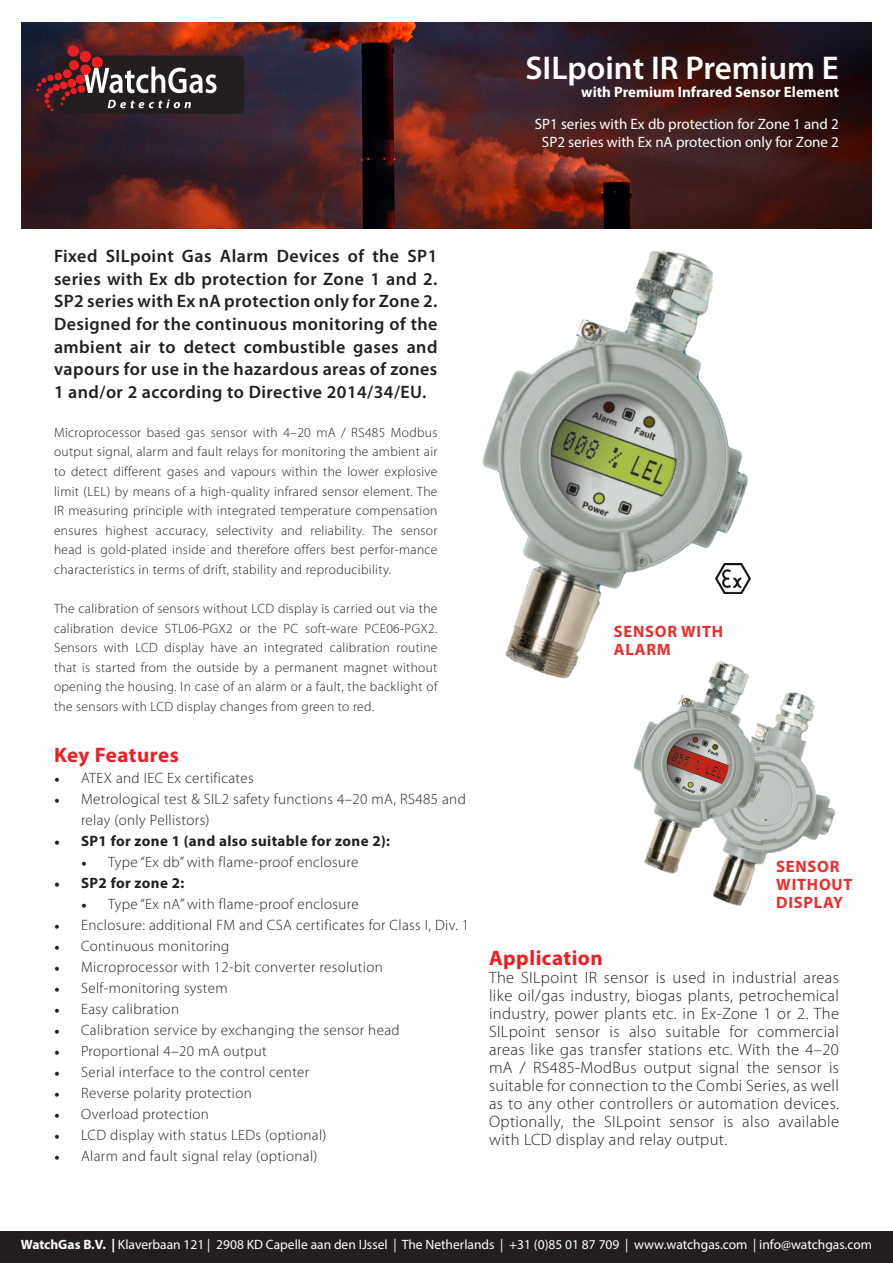
<style>
.page{position:relative;width:893px;height:1263px;background:#fff}
.page>*{position:absolute;margin:0;border:0;box-sizing:border-box;transform-origin:0 0}
.t1{font:600 33px "Myriad Pro";color:#fff}
.t2{font:700 21px "Myriad Pro";letter-spacing:.025em;color:#ee1d23}
.t3{font:600 18px/22.5px "Myriad Pro";letter-spacing:.025em;color:#231f20;text-align:justify}
.t4{font:300 16.5px/18px "Myriad Pro";letter-spacing:.025em;color:#231f20;text-align:justify}
.t5{font:700 16.5px/18px "Myriad Pro";letter-spacing:.045em;color:#ee2d2d}
.t6{font:300 15px/21px "Myriad Pro";letter-spacing:.025em;color:#231f20}
.t7{font:15px "Myriad Pro";color:#fff}
.t8{font:700 15px "Myriad Pro";letter-spacing:.025em;color:#231f20}
.t9{font:700 15px "Myriad Pro";color:#fff}
.t10{font:300 13.5px/19.5px "Myriad Pro";letter-spacing:.025em;color:#231f20;text-align:justify}
.t11{font:13.5px "Myriad Pro";color:#fff}
.s1{font-family:"Minion Pro";font-weight:400}
.s2{font-family:"Minion Pro"}
.s3{font-weight:700}
</style>
<div class="page">
<div style="left:0;top:1231px;width:893px;height:32px;background:#231f20"></div>
<img style="left:22px;top:22px;width:849px;height:207px">
<svg style="left:32px;top:42px;width:234px;height:81px;background:#4c3236"></svg>
<img style="left:482px;top:251px;width:266px;height:428px">
<img style="left:713px;top:698px;width:122px;height:208px">
<img style="left:587px;top:658px;width:223px;height:220px">
<img style="left:716px;top:563px;width:35px;height:31px">
<p class="t1" style="left:525px;top:47px;width:315px">SILpoint IR Premium E</p>
<p class="t9" style="left:581px;top:82px;width:259px">with Premium Infrared Sensor Element</p>
<p class="t7" style="left:535px;top:115px;width:306px">SP1 series with Ex db protection for Zone 1 and 2</p>
<p class="t7" style="left:542px;top:133px;width:298px">SP2 series with Ex nA protection only for Zone 2</p>
<p class="t3" style="left:54px;top:244px;width:385px">Fixed SILpoint Gas Alarm Devices of the SP1 series with Ex db protection for Zone 1 and 2.<br>SP2 series with Ex nA protection only for Zone 2.<br>Designed for the continuous monitoring of the ambient air to detect combustible gases and vapours for use in the hazardous areas of zones 1 and/or 2 according to Directive 2014/34/EU.</p>
<p class="t10" style="left:54px;top:423px;width:385px">Microprocessor based gas sensor with 4–20 mA / RS485 Modbus output signal, alarm and fault relays for monitoring the ambient air to detect different gases and vapours within the lower explosive limit (LEL) by means of a high-quality infrared sensor element. The IR measuring principle with integrated temperature compensation ensures highest accuracy, selectivity and reliability. The sensor head is gold-plated inside and therefore offers best perfor-mance characteristics in terms of drift, stability and reproducibility.</p>
<p class="t10" style="left:54px;top:599px;width:385px">The calibration of sensors without LCD display is carried out via the calibration device STL06-PGX2 or the PC soft-ware PCE06-PGX2.<br>Sensors with LCD display have an integrated calibration routine that is started from the outside by a permanent magnet without opening the housing. In case of an alarm or a fault, the backlight of the sensors with LCD display changes from green to red.</p>
<p class="t2" style="left:54px;top:741px;width:126px">Key Features</p>
<p class="t6" style="left:54px;top:768px;width:201px"><span class="s1">•</span> ATEX and IEC Ex certificates</p>
<p class="t6" style="left:81px;top:789px;width:386px;text-indent:-27px"><span class="s1">•</span> Metrological test &amp; SIL2 safety functions 4–20 mA, RS485 and relay (only Pellistors)</p>
<p class="t8" style="left:54px;top:831px;width:338px"><span class="s2">•</span> SP1 for zone 1 (and also suitable for zone 2):</p>
<p class="t6" style="left:81px;top:852px;width:279px"><span class="s1">•</span> Type “Ex db” with flame-proof enclosure</p>
<p class="t8" style="left:54px;top:873px;width:132px"><span class="s2">•</span> SP2 for zone 2:</p>
<p class="t6" style="left:81px;top:894px;width:279px"><span class="s1">•</span> Type “Ex nA” with flame-proof enclosure</p>
<p class="t6" style="left:54px;top:915px;width:417px"><span class="s1">•</span> Enclosure: additional FM and CSA certificates for Class I, Div. 1</p>
<p class="t6" style="left:54px;top:936px;width:177px"><span class="s1">•</span> Continuous monitoring</p>
<p class="t6" style="left:54px;top:957px;width:330px"><span class="s1">•</span> Microprocessor with 12-bit converter resolution</p>
<p class="t6" style="left:54px;top:978px;width:175px"><span class="s1">•</span> Self-monitoring system</p>
<p class="t6" style="left:54px;top:999px;width:127px"><span class="s1">•</span> Easy calibration</p>
<p class="t6" style="left:54px;top:1020px;width:347px"><span class="s1">•</span> Calibration service by exchanging the sensor head</p>
<p class="t6" style="left:54px;top:1041px;width:214px"><span class="s1">•</span> Proportional 4–20 mA output</p>
<p class="t6" style="left:54px;top:1062px;width:257px"><span class="s1">•</span> Serial interface to the control center</p>
<p class="t6" style="left:54px;top:1083px;width:199px"><span class="s1">•</span> Reverse polarity protection</p>
<p class="t6" style="left:54px;top:1104px;width:156px"><span class="s1">•</span> Overload protection</p>
<p class="t6" style="left:54px;top:1125px;width:274px"><span class="s1">•</span> LCD display with status LEDs (optional)</p>
<p class="t6" style="left:54px;top:1146px;width:265px"><span class="s1">•</span> Alarm and fault signal relay (optional)</p>
<p class="t5" style="left:614px;top:622px;width:111px">SENSOR WITH</p>
<p class="t5" style="left:614px;top:640px;width:58px">ALARM</p>
<p class="t5" style="left:776px;top:857px;width:78px">SENSOR<br>WITHOUT</p>
<p class="t5" style="left:776px;top:893px;width:68px">DISPLAY</p>
<p class="t2" style="left:489px;top:944px;width:115px">Application</p>
<p class="t4" style="left:489px;top:968px;width:351px">The SILpoint IR sensor is used in industrial areas like oil/gas industry, biogas plants, petrochemical industry, power plants etc. in Ex-Zone 1 or 2. The SILpoint sensor is also suitable for commercial areas like gas transfer stations etc. With the 4–20 mA / RS485-ModBus output signal the sensor is suitable for connection to the Combi Series, as well as to any other controllers or automation devices.<br>Optionally, the SILpoint sensor is also available with LCD display and relay output.</p>
<p class="t11" style="left:21px;top:1236px;width:852px"><span class="s3">WatchGas B.V. |</span> Klaverbaan 121 | 2908 KD Capelle aan den IJssel | The Netherlands | +31 (0)85 01 87 709 | www.watchgas.com | info@watchgas.com</p>
</div>
